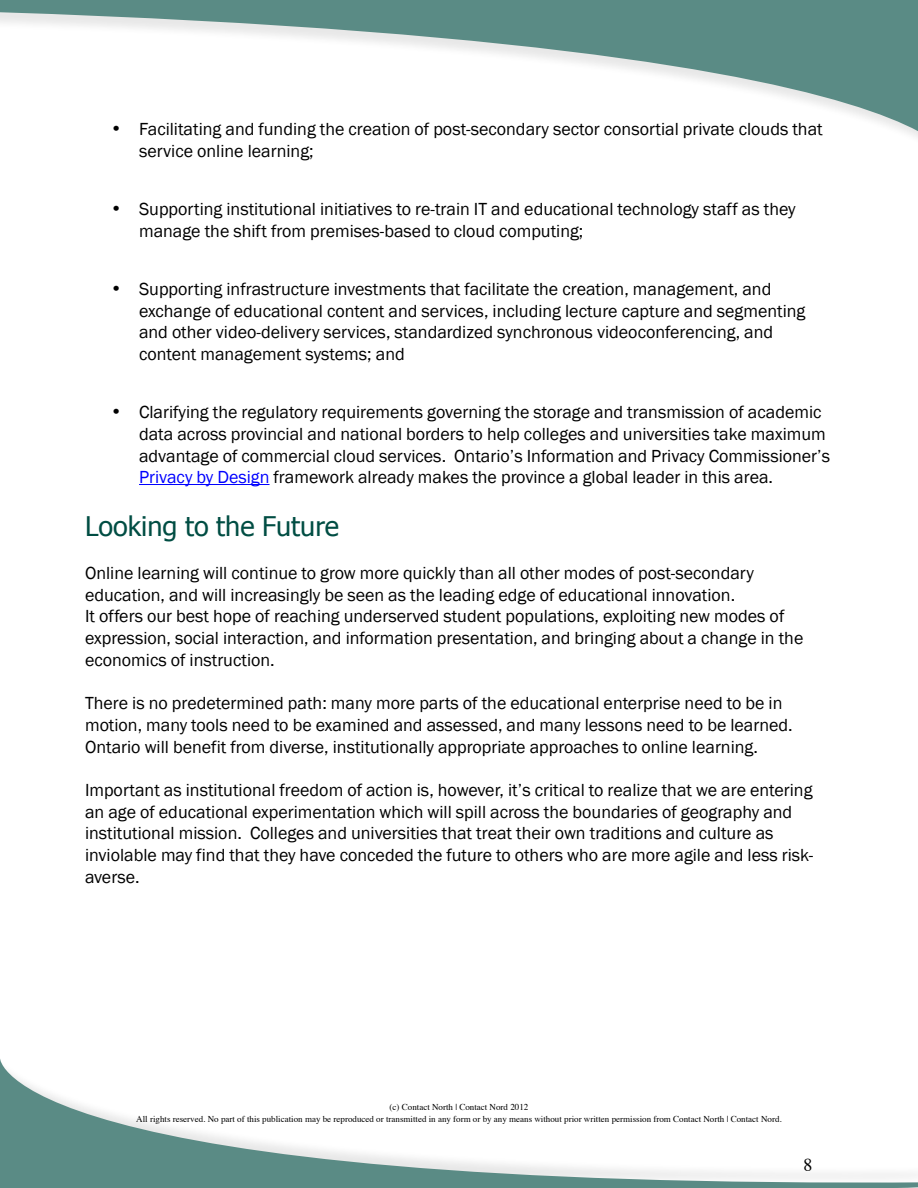
<style>
.page{position:relative;width:918px;height:1188px;background:#fff}
.page>*{position:absolute;margin:0;border:0;box-sizing:border-box;transform-origin:0 0}
.t1{font:27px "Tahoma";color:#004d43}
.t2{font:18px/21.8px "Franklin Gothic";color:#000}
.t3{font:18px "Times";color:#000}
.t4{font:9px/12px "Times";color:#000;text-align:center}
.s1{color:#00f}
</style>
<div class="page">
<svg style="left:0;top:0;width:918px;height:137px"></svg>
<svg style="left:0;top:1059px;width:918px;height:129px"></svg>
<hr style="left:139px;top:484px;width:131px;height:1px;background:#00f">
<p class="t2" style="left:139px;top:119px;width:685px;text-indent:-27px">• Facilitating and funding the creation of post-secondary sector consortial private clouds that service online learning;</p>
<p class="t2" style="left:139px;top:199px;width:658px;text-indent:-27px">• Supporting institutional initiatives to re-train IT and educational technology staff as they manage the shift from premises-based to cloud computing;</p>
<p class="t2" style="left:139px;top:279px;width:668px;text-indent:-27px">• Supporting infrastructure investments that facilitate the creation, management, and exchange of educational content and services, including lecture capture and segmenting and other video-delivery services, standardized synchronous videoconferencing, and content management systems; and</p>
<p class="t2" style="left:139px;top:402px;width:693px;text-indent:-27px">• Clarifying the regulatory requirements governing the storage and transmission of academic data across provincial and national borders to help colleges and universities take maximum advantage of commercial cloud services. Ontario’s Information and Privacy Commissioner’s <span class="s1">Privacy by Design</span> framework already makes the province a global leader in this area.</p>
<h1 class="t1" style="left:85px;top:509px;width:256px">Looking to the Future</h1>
<p class="t2" style="left:85px;top:563px;width:720px">Online learning will continue to grow more quickly than all other modes of post-secondary education, and will increasingly be seen as the leading edge of educational innovation.<br>It offers our best hope of reaching underserved student populations, exploiting new modes of expression, social interaction, and information presentation, and bringing about a change in the economics of instruction.</p>
<p class="t2" style="left:85px;top:693px;width:709px">There is no predetermined path: many more parts of the educational enterprise need to be in motion, many tools need to be examined and assessed, and many lessons need to be learned.<br>Ontario will benefit from diverse, institutionally appropriate approaches to online learning.</p>
<p class="t2" style="left:85px;top:779px;width:730px">Important as institutional freedom of action is, however, it’s critical to realize that we are entering an age of educational experimentation which will spill across the boundaries of geography and institutional mission. Colleges and universities that treat their own traditions and culture as inviolable may find that they have conceded the future to others who are more agile and less risk&shy;averse.</p>
<p class="t4" style="left:136px;top:1100px;width:647px">(c) Contact North | Contact Nord 2012<br>All rights reserved. No part of this publication may be reproduced or transmitted in any form or by any means without prior written permission from Contact North | Contact Nord.</p>
<p class="t3" style="left:803px;top:1148px;width:10px">8</p>
</div>
